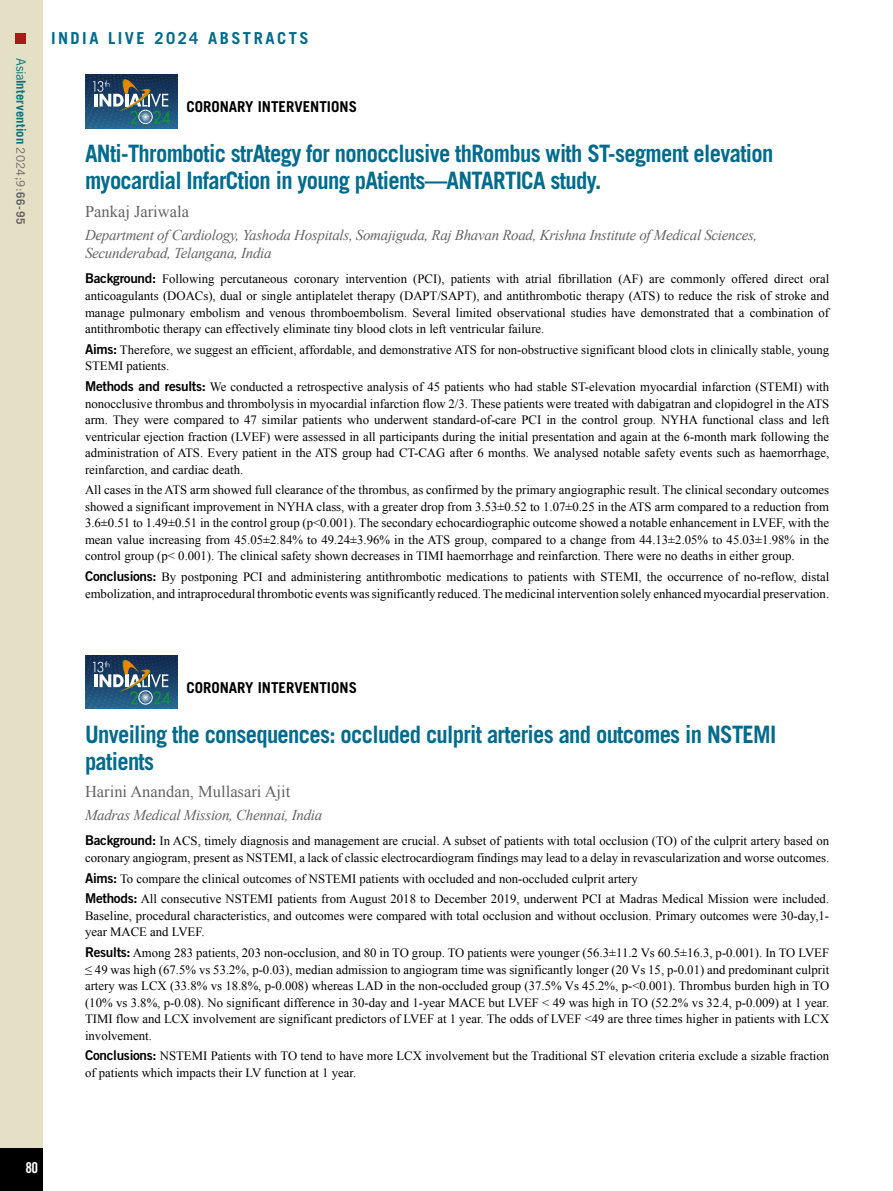
<style>
.page{position:relative;width:893px;height:1191px;background:#fff}
.page>*{position:absolute;margin:0;border:0;box-sizing:border-box;transform-origin:0 0}
.t1{font:700 24px/27px "Trade Gothic LT Std";letter-spacing:-.03em;color:#006b8d;scale:.94 1}
.t2{font:16.5px "Times New Roman";color:#646363}
.t3{font:700 16.5px "Trade Gothic LT Std";letter-spacing:.15em;color:#006b8d}
.t4{font:italic 15px/18.8px "Times New Roman";letter-spacing:-.02em;color:#646363}
.t5{font:700 15px "Trade Gothic LT Std";color:#000}
.t6{font:15px "Trade Gothic LT Std Bd Cn 20";color:#fff}
.t7{font:12.75px/16.5px "Times New Roman";color:#000}
.t8{font:700 12.75px "Trade Gothic LT Std";letter-spacing:.005em;color:#00737e}
.s1{font-weight:400}
.s2{font-weight:400;font-size:11.7px;color:#646363}
.s3{font-size:11.7px;color:#646363}
.s4{font-family:"Trade Gothic LT Std Bd 2";font-size:13.5px}
</style>
<div class="page">
<div style="left:0;top:0;width:43px;height:1191px;background:#e4e0c5"></div>
<div style="left:0;top:1148px;width:43px;height:43px;background:#000"></div>
<div style="left:16px;top:34px;width:10px;height:10px;background:#a91b18"></div>
<svg style="left:85px;top:655px;width:93px;height:54px;background:#3d6079"></svg>
<svg style="left:85px;top:75px;width:93px;height:54px;background:#3e617a"></svg>
<p class="t8" style="left:29px;top:58px;width:167px;rotate:90deg"><span class="s1">Asia</span>Intervention <span class="s2">2024;9:</span><span class="s3">66-95</span></p>
<p class="t3" style="left:51px;top:28px;width:259px">INDIA LIVE 2024 ABSTRACTS</p>
<p class="t5" style="left:186px;top:97px;width:172px">CORONARY INTERVENTIONS</p>
<h1 class="t1" style="left:85px;top:140px;width:734px">ANti-Thrombotic strAtegy for nonocclusive thRombus with ST-segment elevation myocardial InfarCtion in young pAtients—ANTARTICA study.</h1>
<p class="t2" style="left:85px;top:200px;width:106px">Pankaj Jariwala</p>
<p class="t4" style="left:85px;top:225px;width:674px">Department of Cardiology, Yashoda Hospitals, Somajiguda, Raj Bhavan Road, Krishna Institute of Medical Sciences,<br>Secunderabad, Telangana, India</p>
<p class="t7" style="left:85px;top:271px;width:746px;text-align:justify"><span class="s4">Background:</span> Following percutaneous coronary intervention (PCI), patients with atrial fibrillation (AF) are commonly offered direct oral anticoagulants (DOACs), dual or single antiplatelet therapy (DAPT/SAPT), and antithrombotic therapy (ATS) to reduce the risk of stroke and manage pulmonary embolism and venous thromboembolism. Several limited observational studies have demonstrated that a combination of antithrombotic therapy can effectively eliminate tiny blood clots in left ventricular failure.</p>
<p class="t7" style="left:85px;top:341px;width:746px"><span class="s4">Aims:</span> Therefore, we suggest an efficient, affordable, and demonstrative ATS for non-obstructive significant blood clots in clinically stable, young<br>STEMI patients.</p>
<p class="t7" style="left:85px;top:378px;width:746px;text-align:justify"><span class="s4">Methods and results:</span> We conducted a retrospective analysis of 45 patients who had stable ST-elevation myocardial infarction (STEMI) with nonocclusive thrombus and thrombolysis in myocardial infarction flow 2/3. These patients were treated with dabigatran and clopidogrel in the ATS arm. They were compared to 47 similar patients who underwent standard-of-care PCI in the control group. NYHA functional class and left ventricular ejection fraction (LVEF) were assessed in all participants during the initial presentation and again at the 6-month mark following the administration of ATS. Every patient in the ATS group had CT-CAG after 6 months. We analysed notable safety events such as haemorrhage, reinfarction, and cardiac death.</p>
<p class="t7" style="left:85px;top:481px;width:746px;text-align:justify">All cases in the ATS arm showed full clearance of the thrombus, as confirmed by the primary angiographic result. The clinical secondary outcomes showed a significant improvement in NYHA class, with a greater drop from 3.53±0.52 to 1.07±0.25 in the ATS arm compared to a reduction from 3.6±0.51 to 1.49±0.51 in the control group (p&lt;0.001). The secondary echocardiographic outcome showed a notable enhancement in LVEF, with the mean value increasing from 45.05±2.84% to 49.24±3.96% in the ATS group, compared to a change from 44.13±2.05% to 45.03±1.98% in the control group (p&lt; 0.001). The clinical safety shown decreases in TIMI haemorrhage and reinfarction. There were no deaths in either group.</p>
<p class="t7" style="left:85px;top:568px;width:746px"><span class="s4">Conclusions:</span> By postponing PCI and administering antithrombotic medications to patients with STEMI, the occurrence of no-reflow, distal embolization, and intraprocedural thrombotic events was significantly reduced. The medicinal intervention solely enhanced myocardial preservation.</p>
<p class="t5" style="left:186px;top:678px;width:172px">CORONARY INTERVENTIONS</p>
<h1 class="t1" style="left:85px;top:720px;width:737px">Unveiling the consequences: occluded culprit arteries and outcomes in NSTEMI patients</h1>
<p class="t2" style="left:85px;top:780px;width:207px">Harini Anandan, Mullasari Ajit</p>
<p class="t4" style="left:85px;top:805px;width:239px">Madras Medical Mission, Chennai, India</p>
<p class="t7" style="left:85px;top:832px;width:746px"><span class="s4">Background:</span> In ACS, timely diagnosis and management are crucial. A subset of patients with total occlusion (TO) of the culprit artery based on coronary angiogram, present as NSTEMI, a lack of classic electrocardiogram findings may lead to a delay in revascularization and worse outcomes.</p>
<p class="t7" style="left:85px;top:867px;width:746px;line-height:20.7px"><span class="s4">Aims:</span> To compare the clinical outcomes of NSTEMI patients with occluded and non-occluded culprit artery<br><span class="s4">Methods:</span> All consecutive NSTEMI patients from August 2018 to December 2019, underwent PCI at Madras Medical Mission were included.</p>
<p class="t7" style="left:85px;top:907px;width:746px">Baseline, procedural characteristics, and outcomes were compared with total occlusion and without occlusion. Primary outcomes were 30-day,1- year MACE and LVEF.</p>
<p class="t7" style="left:85px;top:944px;width:746px;text-align:justify"><span class="s4">Results:</span> Among 283 patients, 203 non-occlusion, and 80 in TO group. TO patients were younger (56.3±11.2 Vs 60.5±16.3, p-0.001). In TO LVEF ≤ 49 was high (67.5% vs 53.2%, p-0.03), median admission to angiogram time was significantly longer (20 Vs 15, p-0.01) and predominant culprit artery was LCX (33.8% vs 18.8%, p-0.008) whereas LAD in the non-occluded group (37.5% Vs 45.2%, p-&lt;0.001). Thrombus burden high in TO (10% vs 3.8%, p-0.08). No significant difference in 30-day and 1-year MACE but LVEF &lt; 49 was high in TO (52.2% vs 32.4, p-0.009) at 1 year.<br>TIMI flow and LCX involvement are significant predictors of LVEF at 1 year. The odds of LVEF &lt;49 are three times higher in patients with LCX involvement.</p>
<p class="t7" style="left:85px;top:1047px;width:746px"><span class="s4">Conclusions:</span> NSTEMI Patients with TO tend to have more LCX involvement but the Traditional ST elevation criteria exclude a sizable fraction of patients which impacts their LV function at 1 year.</p>
<p class="t6" style="left:25px;top:1158px;width:14px">80</p>
</div>
